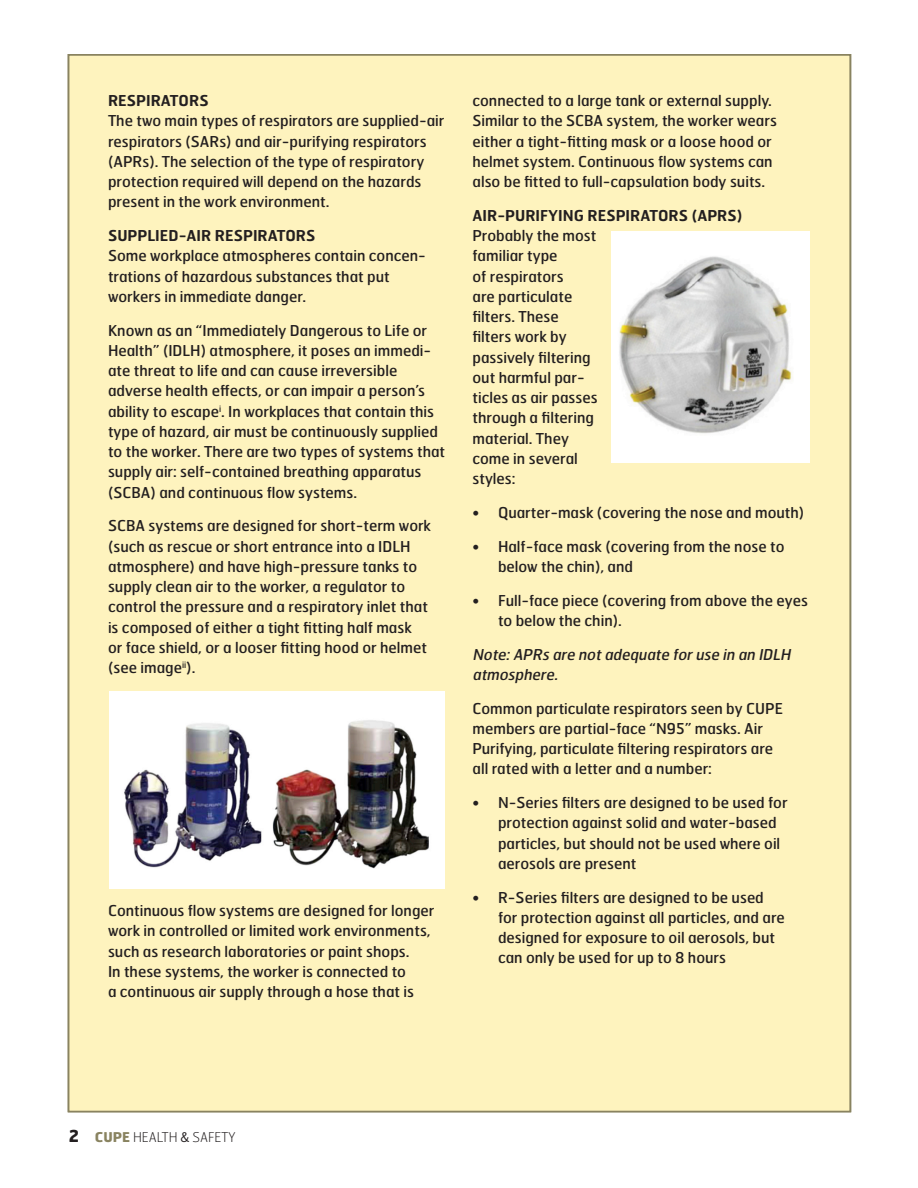
<style>
.page{position:relative;width:918px;height:1188px;background:#fff}
.page>*{position:absolute;margin:0;border:0;box-sizing:border-box;transform-origin:0 0}
.body{font:15px/20.2px "Hermes FB";color:#231f20}
.body_numbered{font:15px/20.2px "Hermes FB";color:#231f20}
.Sub_2{font:600 15px "Hermes FB";color:#231f20}
.body-2{font:italic 15px/20.2px "Hermes FB";color:#231f20}
.t1{font:100 13.5px "Hermes FB";color:#231f20}
.s1{font-weight:700;font-size:16.5px}
.s2{font-weight:700;color:#898360}
.s3{font-family:"Trade Gothic";font-weight:400}
</style>
<div class="page">
<div style="left:68px;top:54px;width:783px;height:1058px;background:#fef3be"></div>
<div style="left:109px;top:691px;width:336px;height:198px;background:#fff"></div>
<img style="left:124px;top:720px;width:305px;height:149px">
<div style="left:611px;top:231px;width:198px;height:231px;background:#fff"></div>
<img style="left:619px;top:256px;width:173px;height:178px">
<p class="Sub_2" style="left:108px;top:91px;width:102px">RESPIRATORS</p>
<p class="body" style="left:108px;top:110px;width:338px">The two main types of respirators are supplied-air respirators (SARs) and air-purifying respirators (APRs). The selection of the type of respiratory protection required will depend on the hazards present in the work environment.</p>
<p class="Sub_2" style="left:108px;top:226px;width:209px">SUPPLIED-AIR RESPIRATORS</p>
<p class="body" style="left:108px;top:245px;width:317px">Some workplace atmospheres contain concen&shy;trations of hazardous substances that put workers in immediate danger.</p>
<p class="body" style="left:108px;top:320px;width:339px">Known as an “Immediately Dangerous to Life or Health” (IDLH) atmosphere, it poses an immedi&shy;ate threat to life and can cause irreversible adverse health effects, or can impair a person’s ability to escape<sup>i</sup>. In workplaces that contain this type of hazard, air must be continuously supplied to the worker. There are two types of systems that supply air: self-contained breathing apparatus (SCBA) and continuous flow systems.</p>
<p class="body" style="left:108px;top:515px;width:325px">SCBA systems are designed for short-term work (such as rescue or short entrance into a IDLH atmosphere) and have high-pressure tanks to supply clean air to the worker, a regulator to control the pressure and a respiratory inlet that is composed of either a tight fitting half mask<br>or face shield, or a looser fitting hood or helmet (see image<sup>ii</sup>).</p>
<p class="body" style="left:108px;top:900px;width:328px">Continuous flow systems are designed for longer work in controlled or limited work environments, such as research laboratories or paint shops.<br>In these systems, the worker is connected to<br>a continuous air supply through a hose that is</p>
<p class="body" style="left:472px;top:90px;width:306px">connected to a large tank or external supply.<br>Similar to the SCBA system, the worker wears either a tight-fitting mask or a loose hood or helmet system. Continuous flow systems can also be fitted to full-capsulation body suits.</p>
<p class="Sub_2" style="left:472px;top:206px;width:272px">AIR-PURIFYING RESPIRATORS (APRS)</p>
<p class="body" style="left:472px;top:225px;width:127px">Probably the most familiar type<br>of respirators<br>are particulate filters. These filters work by passively filtering out harmful par&shy;ticles as air passes through a filtering material. They come in several styles:</p>
<p class="body_numbered" style="left:472px;top:502px;width:333px">• Quarter-mask (covering the nose and mouth)</p>
<p class="body_numbered" style="left:498px;top:536px;width:288px;text-indent:-26px">• Half-face mask (covering from the nose to below the chin), and</p>
<p class="body_numbered" style="left:498px;top:590px;width:311px;text-indent:-26px">• Full-face piece (covering from above the eyes to below the chin).</p>
<p class="body-2" style="left:472px;top:644px;width:323px">Note:APRs are notadequate foruse in an IDLH atmosphere.</p>
<p class="body" style="left:472px;top:698px;width:312px">Common particulate respirators seen by CUPE members are partial-face “N95” masks. Air Purifying, particulate filtering respirators are all rated with a letter and a number:</p>
<p class="body_numbered" style="left:498px;top:792px;width:291px;text-indent:-26px">• N-Series filters are designed to be used for protection against solid and water-based particles, but should not be used where oil aerosols are present</p>
<p class="body_numbered" style="left:498px;top:887px;width:288px;text-indent:-26px">• R-Series filters are designed to be used for protection against all particles, and are designed for exposure to oil aerosols, but can only be used for up to 8 hours</p>
<p class="t1" style="left:69px;top:1129px;width:168px"><span class="s1">2</span> <span class="s2">CUPE</span> HEALTH <span class="s3">&amp;</span> SAFETY</p>
</div>
